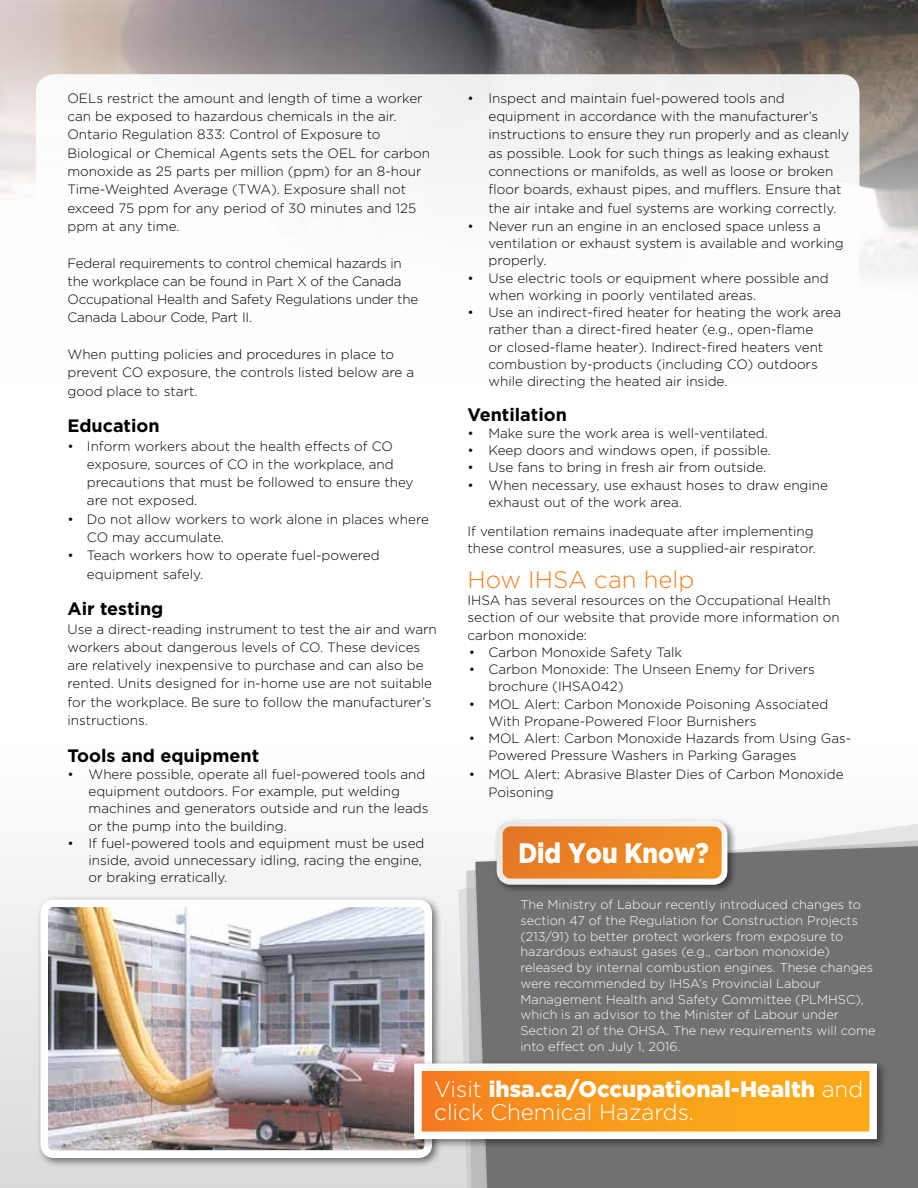
<style>
.page{position:relative;width:918px;height:1188px;background:#fff}
.page>*{position:absolute;margin:0;border:0;box-sizing:border-box;transform-origin:0 0}
.t1{font:900 28.05px "Gotham";color:#fff;scale:.88 1}
.t2{font:300 24px "Gotham";color:#f58025}
.t3{font:300 22.5px/22.5px "Gotham";color:#fff}
.t4{font:700 18px "Gotham";color:#000}
.t5{font:300 13.5px/18.3px "Gotham";color:#000}
.t6{font:300 12.75px/15.8px "Gotham";color:#fff}
.s1{font-weight:900}
</style>
<div class="page">
<img style="left:0;top:0;width:918px;height:279px">
<div style="left:36px;top:74px;width:824px;height:581px;background:#fff;border-radius:18px"></div>
<div style="left:0;top:742px;width:918px;height:446px;background:linear-gradient(to bottom,#fff,#dadad9)"></div>
<div style="left:37px;top:896px;width:405px;height:273px;background:#000;opacity:.5"></div>
<img style="left:50px;top:909px;width:373px;height:240px">
<div style="left:41px;top:900px;width:391px;height:258px;border:8px solid #fff;border-radius:10px"></div>
<svg style="left:458px;top:824px;width:460px;height:364px"></svg>
<div style="left:475px;top:846px;width:443px;height:342px;background:#717073"></div>
<hr style="left:0;top:742px;width:1px;height:446px;background:#d2d2d1">
<div style="left:410px;top:1060px;width:477px;height:89px;background:#000;opacity:.5"></div>
<div style="left:418px;top:1067px;width:455px;height:68px;background:linear-gradient(to right,#f58220,#fcb318)"></div>
<div style="left:414px;top:1064px;width:463px;height:75px;border:8px solid #fff"></div>
<div style="left:494px;top:818px;width:243px;height:76px;background:#000;opacity:.5"></div>
<svg style="left:497px;top:821px;width:230px;height:64px"></svg>
<img style="left:503px;top:826px;width:219px;height:53px">
<p class="t5" style="left:67px;top:89px;width:364px">OELs restrict the amount and length of time a worker can be exposed to hazardous chemicals in the air.<br>Ontario Regulation 833: Control of Exposure to Biological or Chemical Agents sets the OEL for carbon monoxide as 25 parts per million (ppm) for an 8-hour Time-Weighted Average (TWA). Exposure shall not exceed 75 ppm for any period of 30 minutes and 125 ppm at any time.</p>
<p class="t5" style="left:67px;top:253px;width:352px">Federal requirements to control chemical hazards in the workplace can be found in Part X of the Canada Occupational Health and Safety Regulations under the Canada Labour Code, Part II.</p>
<p class="t5" style="left:67px;top:345px;width:348px">When putting policies and procedures in place to prevent CO exposure, the controls listed below are a good place to start.</p>
<h3 class="t4" style="left:68px;top:415px;width:94px">Education</h3>
<p class="t5" style="left:87px;top:436px;width:328px;text-indent:-19px">• Inform workers about the health effects of CO exposure, sources of CO in the workplace, and precautions that must be followed to ensure they are not exposed.</p>
<p class="t5" style="left:87px;top:510px;width:344px;text-indent:-19px">• Do not allow workers to work alone in places where<br>CO may accumulate.</p>
<p class="t5" style="left:87px;top:546px;width:294px;text-indent:-19px">• Teach workers how to operate fuel-powered equipment safely.</p>
<h3 class="t4" style="left:68px;top:598px;width:97px">Air testing</h3>
<p class="t5" style="left:68px;top:619px;width:371px">Use a direct-reading instrument to test the air and warn workers about dangerous levels of CO. These devices are relatively inexpensive to purchase and can also be rented. Units designed for in-home use are not suitable for the workplace. Be sure to follow the manufacturer’s instructions.</p>
<h3 class="t4" style="left:68px;top:745px;width:193px">Tools and equipment</h3>
<p class="t5" style="left:89px;top:765px;width:341px;line-height:17.2px;text-indent:-21px">• Where possible, operate all fuel-powered tools and equipment outdoors. For example, put welding machines and generators outside and run the leads or the pump into the building.</p>
<p class="t5" style="left:89px;top:834px;width:337px;line-height:17.2px;text-indent:-21px">• If fuel-powered tools and equipment must be used inside, avoid unnecessary idling, racing the engine, or braking erratically.</p>
<p class="t5" style="left:488px;top:89px;width:362px;text-indent:-21px">• Inspect and maintain fuel-powered tools and equipment in accordance with the manufacturer’s instructions to ensure they run properly and as cleanly as possible. Look for such things as leaking exhaust connections or manifolds, as well as loose or broken floor boards, exhaust pipes, and mufflers. Ensure that the air intake and fuel systems are working correctly.</p>
<p class="t5" style="left:488px;top:217px;width:357px;line-height:17.2px;text-indent:-21px">• Never run an engine in an enclosed space unless a ventilation or exhaust system is available and working properly.</p>
<p class="t5" style="left:488px;top:269px;width:342px;line-height:17.2px;text-indent:-21px">• Use electric tools or equipment where possible and when working in poorly ventilated areas.</p>
<p class="t5" style="left:488px;top:304px;width:354px;line-height:17.2px;text-indent:-21px">• Use an indirect-fired heater for heating the work area rather than a direct-fired heater (e.g., open-flame<br>or closed-flame heater). Indirect-fired heaters vent combustion by-products (including CO) outdoors while directing the heated air inside.</p>
<h3 class="t4" style="left:467px;top:404px;width:101px">Ventilation</h3>
<p class="t5" style="left:467px;top:424px;width:302px">• Make sure the work area is well-ventilated.</p>
<p class="t5" style="left:467px;top:441px;width:305px">• Keep doors and windows open, if possible.</p>
<p class="t5" style="left:467px;top:458px;width:300px">• Use fans to bring in fresh air from outside.</p>
<p class="t5" style="left:488px;top:476px;width:341px;line-height:17.2px;text-indent:-21px">• When necessary, use exhaust hoses to draw engine exhaust out of the work area.</p>
<p class="t5" style="left:467px;top:523px;width:350px;line-height:17.2px">If ventilation remains inadequate after implementing these control measures, use a supplied-air respirator.</p>
<h2 class="t2" style="left:467px;top:566px;width:228px">How IHSA can help</h2>
<p class="t5" style="left:467px;top:592px;width:374px;line-height:17.2px">IHSA has several resources on the Occupational Health section of our website that provide more information on carbon monoxide:</p>
<p class="t5" style="left:469px;top:643px;width:215px">• Carbon Monoxide Safety Talk</p>
<p class="t5" style="left:488px;top:661px;width:328px;line-height:17.2px;text-indent:-19px">• Carbon Monoxide: The Unseen Enemy for Drivers brochure (IHSA042)</p>
<p class="t5" style="left:488px;top:695px;width:341px;line-height:17.2px;text-indent:-19px">• MOL Alert: Carbon Monoxide Poisoning Associated<br>With Propane-Powered Floor Burnishers</p>
<p class="t5" style="left:488px;top:730px;width:364px;line-height:17.2px;text-indent:-19px">• MOL Alert: Carbon Monoxide Hazards from Using Gas-<br>Powered Pressure Washers in Parking Garages</p>
<p class="t5" style="left:488px;top:765px;width:357px;text-indent:-19px">• MOL Alert: Abrasive Blaster Dies of Carbon Monoxide<br>Poisoning</p>
<h1 class="t1" style="left:518px;top:837px;width:218px">Did You Know?</h1>
<p class="t6" style="left:520px;top:897px;width:357px">The Ministry of Labour recently introduced changes to section 47 of the Regulation for Construction Projects (213/91) to better protect workers from exposure to hazardous exhaust gases (e.g., carbon monoxide) released by internal combustion engines. These changes were recommended by IHSA’s Provincial Labour Management Health and Safety Committee (PLMHSC), which is an advisor to the Minister of Labour under Section 21 of the OHSA. The new requirements will come into effect on July 1, 2016.</p>
<h3 class="t3" style="left:434px;top:1078px;width:431px">Visit <span class="s1">ihsa.ca/Occupational-Health</span> and click Chemical Hazards.</h3>
</div>
